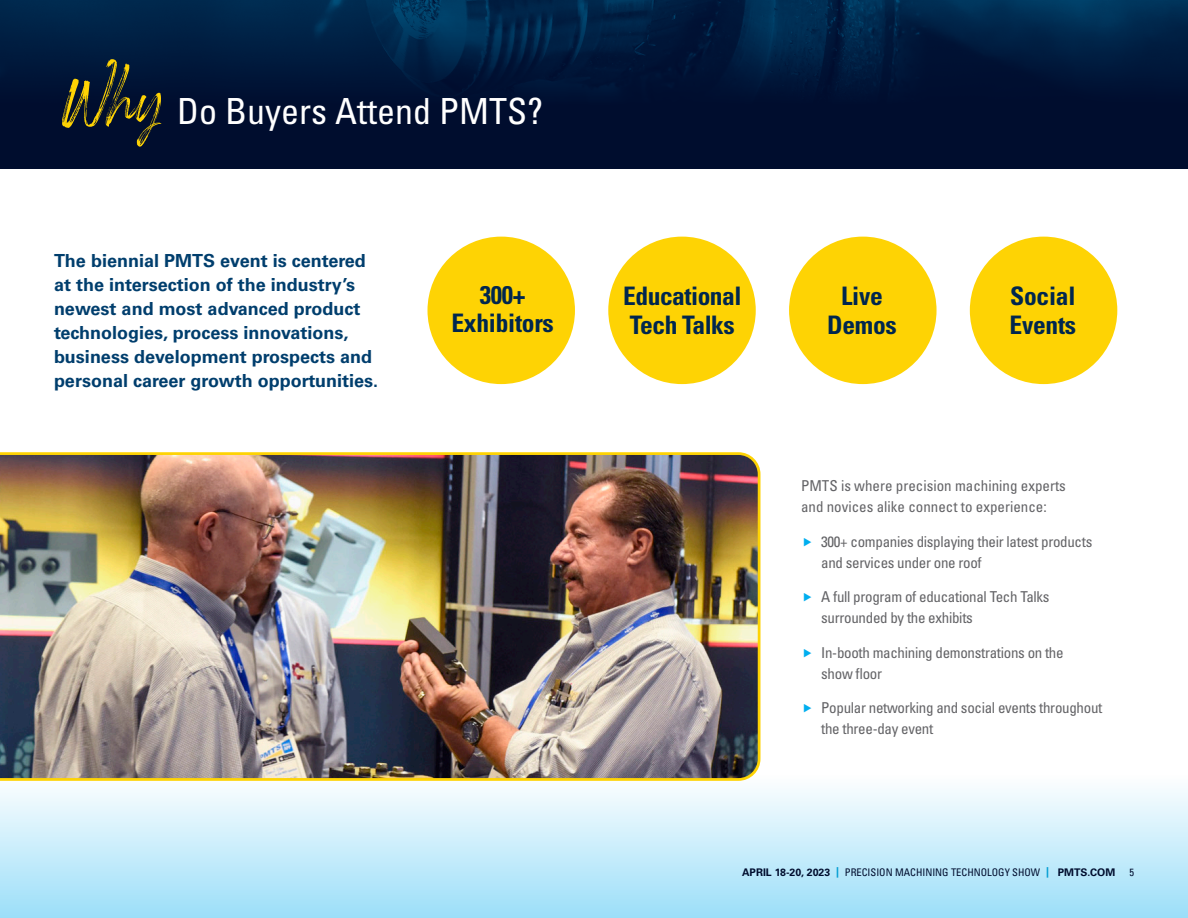
<style>
.page{position:relative;width:1188px;height:918px;background:#fff}
.page>*{position:absolute;margin:0;border:0;box-sizing:border-box;transform-origin:0 0}
.t1{font:condensed 36px "Univers LT Std";color:#fff}
.t2{font:700 condensed 25.5px/28.5px "Univers LT Std";letter-spacing:-.01em;color:#00264e;text-align:center}
._01_Body_SUBHEAD{font:700 18px/24px "Univers LT Std";color:#003e6d}
._01_Body_SUBHEAD-2{font:condensed 15px/21px "Univers LT Std";letter-spacing:-.02em;color:#636366}
._01_Body_SUBHEAD-3{font:condensed 15px/21px "Univers LT Std";color:#636366}
.t3{font:condensed 10.5px "Univers LT Std";color:#000d2e}
.s1{font-weight:700;font-stretch:normal}
.s2{font-weight:700;font-stretch:normal;color:#009cd2}
</style>
<div class="page">
<div style="left:0;top:775px;width:1188px;height:143px;background:linear-gradient(to bottom,#fefefe,#9bdef9)"></div>
<div style="left:428px;top:237px;width:147px;height:147px;background:#fed304;border-radius:50%"></div>
<div style="left:608px;top:237px;width:148px;height:147px;background:#fed304;border-radius:50%"></div>
<div style="left:789px;top:237px;width:148px;height:147px;background:#fed304;border-radius:50%"></div>
<div style="left:970px;top:237px;width:147px;height:147px;background:#fed304;border-radius:50%"></div>
<img style="left:0;top:452px;width:761px;height:329px">
<svg style="left:0;top:0;width:1188px;height:168px;fill:#001233"></svg>
<svg style="left:60px;top:59px;width:102px;height:88px"></svg>
<p class="t1" style="left:177px;top:88px;width:367px">Do Buyers Attend PMTS?</p>
<p class="_01_Body_SUBHEAD" style="left:54px;top:248px;width:326px">The biennial PMTS event is centered at the intersection of the industry’s newest and most advanced product technologies, process innovations, business development prospects and personal career growth opportunities.</p>
<p class="t2" style="left:451px;top:280px;width:104px">300+<br>Exhibitors</p>
<p class="t2" style="left:623px;top:282px;width:120px">Educational</p>
<p class="t2" style="left:630px;top:310px;width:106px">Tech Talks</p>
<p class="t2" style="left:827px;top:282px;width:71px">Live<br>Demos</p>
<p class="t2" style="left:1010px;top:282px;width:68px;text-align:left">Social<br>Events</p>
<p class="_01_Body_SUBHEAD-3" style="left:801px;top:475px;width:266px">PMTS is where precision machining experts and novices alike connect to experience:</p>
<p class="_01_Body_SUBHEAD-2" style="left:821px;top:531px;width:273px">300+ companies displaying their latest products and services under one roof</p>
<p class="_01_Body_SUBHEAD-2" style="left:821px;top:586px;width:230px">A full program of educational Tech Talks surrounded by the exhibits</p>
<p class="_01_Body_SUBHEAD-2" style="left:821px;top:642px;width:244px">In-booth machining demonstrations on the show floor</p>
<p class="_01_Body_SUBHEAD-2" style="left:821px;top:697px;width:283px">Popular networking and social events throughout the three-day event</p>
<p class="t3" style="left:742px;top:866px;width:375px"><span class="s1">APRIL 18-20, 2023</span> <span class="s2">|</span> PRECISION MACHINING TECHNOLOGY SHOW <span class="s2">|</span> <span class="s1">PMTS.COM</span></p>
<p class="t3" style="left:1129px;top:866px;width:6px">5</p>
</div>
